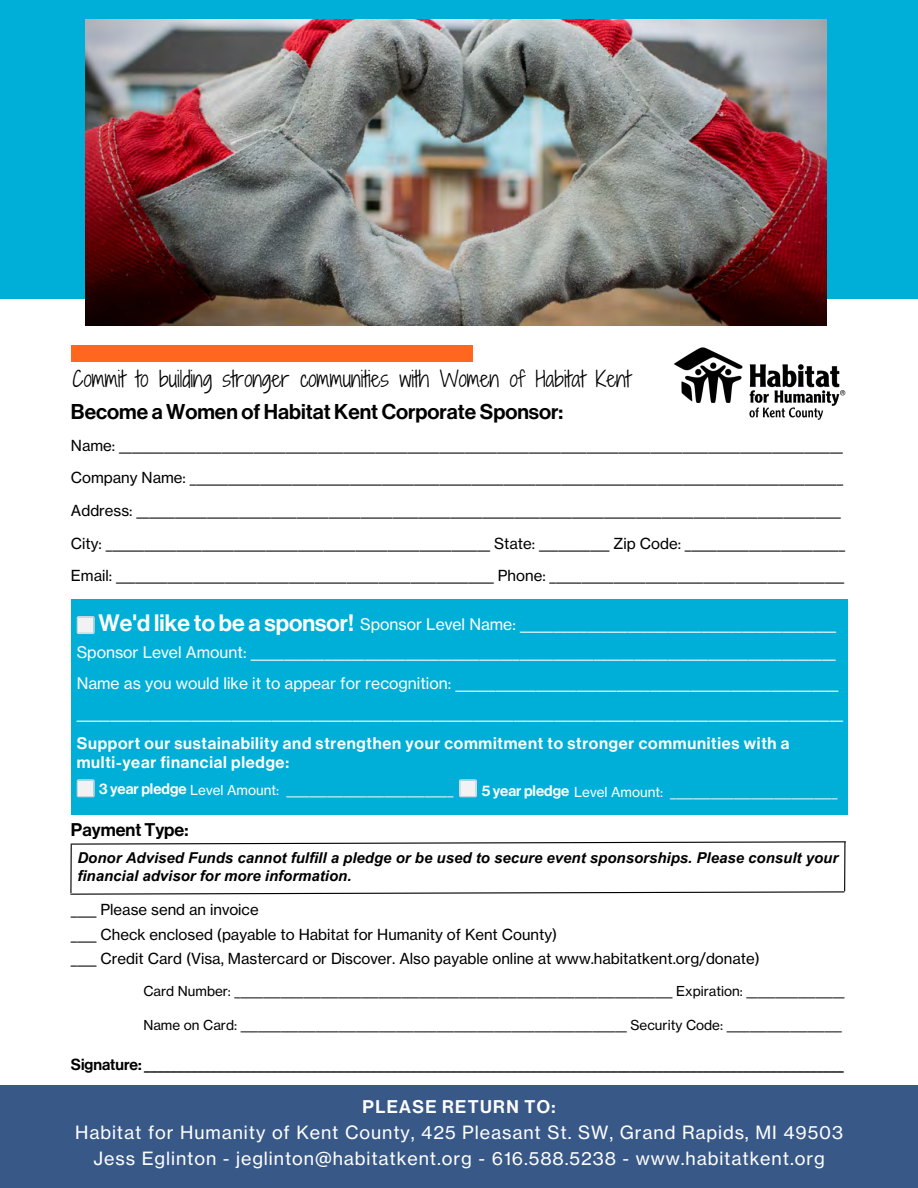
<style>
.page{position:relative;width:918px;height:1188px;background:#fff}
.page>*{position:absolute;margin:0;border:0;box-sizing:border-box;transform-origin:0 0}
.t1{font:21px "Shadows Into Light Two";color:#000}
.t2{font:21px "N Haas Grotesk DS Pro 65 Md";color:#000}
.t3{font:18px/25px "N Haas Grotesk TX Pro 55 Rg";letter-spacing:.05em;color:#fff;text-align:center}
.t4{font:18px "N Haas Grotesk DS Pro 65 Md";letter-spacing:.075em;color:#fff}
.t5{font:18px "N Haas Grotesk DS Pro 65 Md";color:#000}
.t6{font:16.5px/19px "N Haas Grotesk DS Pro 65 Md";letter-spacing:.045em;color:#fff}
.t7{font:15.75px/27.9px "N Haas Grotesk TX Pro 55 Rg";color:#fff;text-align:right}
.t8{font:15.75px "N Haas Grotesk DS Pro 65 Md";color:#000}
.t9{font:15px/32.7px "N Haas Grotesk TX Pro 55 Rg";color:#000}
.t10{font:italic 700 15px/18px "Arial MT Pro";color:#000}
.t11{font:13.5px "N Haas Grotesk TX Pro 55 Rg";color:#000}
.t12{font:13.5px "N Haas Grotesk TX Pro 55 Rg";color:#fff}
.s1{font-family:"N Haas Grotesk DS Pro 65 Md";font-size:23.25px}
.s2{font-family:"N Haas Grotesk DS Pro 65 Md";font-size:15px}
</style>
<div class="page">
<div style="left:71px;top:600px;width:776px;height:215px;background:#00afd7"></div>
<svg style="left:77px;top:616px;width:18px;height:18px"></svg>
<svg style="left:77px;top:779px;width:18px;height:18px"></svg>
<svg style="left:459px;top:779px;width:18px;height:18px"></svg>
<div style="left:0;top:1085px;width:918px;height:103px;background:#385988"></div>
<div style="left:0;top:0;width:918px;height:299px;background:#00afd7"></div>
<div style="left:71px;top:345px;width:402px;height:17px;background:#ff671f"></div>
<img style="left:86px;top:20px;width:740px;height:306px">
<img style="left:674px;top:347px;width:172px;height:73px">
<svg style="left:71px;top:841px;width:775px;height:4px"></svg>
<svg style="left:70px;top:891px;width:776px;height:4px"></svg>
<hr style="left:70px;top:844px;width:2px;height:49px;background:#000">
<hr style="left:844px;top:842px;width:2px;height:49px;background:#000">
<h1 class="t1" style="left:73px;top:364px;width:559px">Commit to building stronger communities with Women of Habitat Kent</h1>
<h1 class="t2" style="left:71px;top:399px;width:494px">Become a Women of Habitat Kent Corporate Sponsor:</h1>
<p class="t9" style="left:71px;top:429px;width:776px">Name: _________________________________________________________________________________________________________________ Company Name: ______________________________________________________________________________________________________ Address: ______________________________________________________________________________________________________________ City: ____________________________________________________________ State: ___________ Zip Code: _________________________ Email: ___________________________________________________________ Phone: ______________________________________________</p>
<p class="t7" style="left:77px;top:611px;width:761px"><span class="s1">We'd like to be a sponsor!</span> Sponsor Level Name: _______________________________________________<br>Sponsor Level Amount: _______________________________________________________________________________________</p>
<p class="t7" style="left:77px;top:667px;width:768px;line-height:30.9px;text-align:left">Name as you would like it to appear for recognition: _________________________________________________________ __________________________________________________________________________________________________________________</p>
<p class="t6" style="left:77px;top:734px;width:714px">Support our sustainability and strengthen your commitment to stronger communities with a multi-year financial pledge:</p>
<p class="t12" style="left:99px;top:782px;width:356px"><span class="s2">3 year pledge</span> Level Amount: _____________________________</p>
<p class="t12" style="left:482px;top:783px;width:357px"><span class="s2">5 year pledge</span> Level Amount: _____________________________</p>
<p class="t5" style="left:71px;top:819px;width:119px">Payment Type:</p>
<p class="t10" style="left:77px;top:850px;width:762px">Donor Advised Funds cannot fulfill a pledge or be used to secure event sponsorships. Please consult your financial advisor for more information.</p>
<p class="t9" style="left:71px;top:897px;width:690px;line-height:24.8px">____ Please send an invoice<br>____ Check enclosed (payable to Habitat for Humanity of Kent County)<br>____ Credit Card (Visa, Mastercard or Discover. Also payable online at www.habitatkent.org/donate)</p>
<p class="t11" style="left:143px;top:983px;width:703px">Card Number: ____________________________________________________________________________ Expiration: _________________</p>
<p class="t11" style="left:143px;top:1017px;width:700px">Name on Card: ___________________________________________________________________ Security Code: ____________________</p>
<p class="t8" style="left:71px;top:1056px;width:774px">Signature: _________________________________________________________________________________________________________</p>
<p class="t4" style="left:363px;top:1096px;width:194px">PLEASE RETURN TO:</p>
<p class="t3" style="left:75px;top:1120px;width:769px">Habitat for Humanity of Kent County, 425 Pleasant St. SW, Grand Rapids, MI 49503<br>Jess Eglinton - jeglinton@habitatkent.org - 616.588.5238 - www.habitatkent.org</p>
</div>
